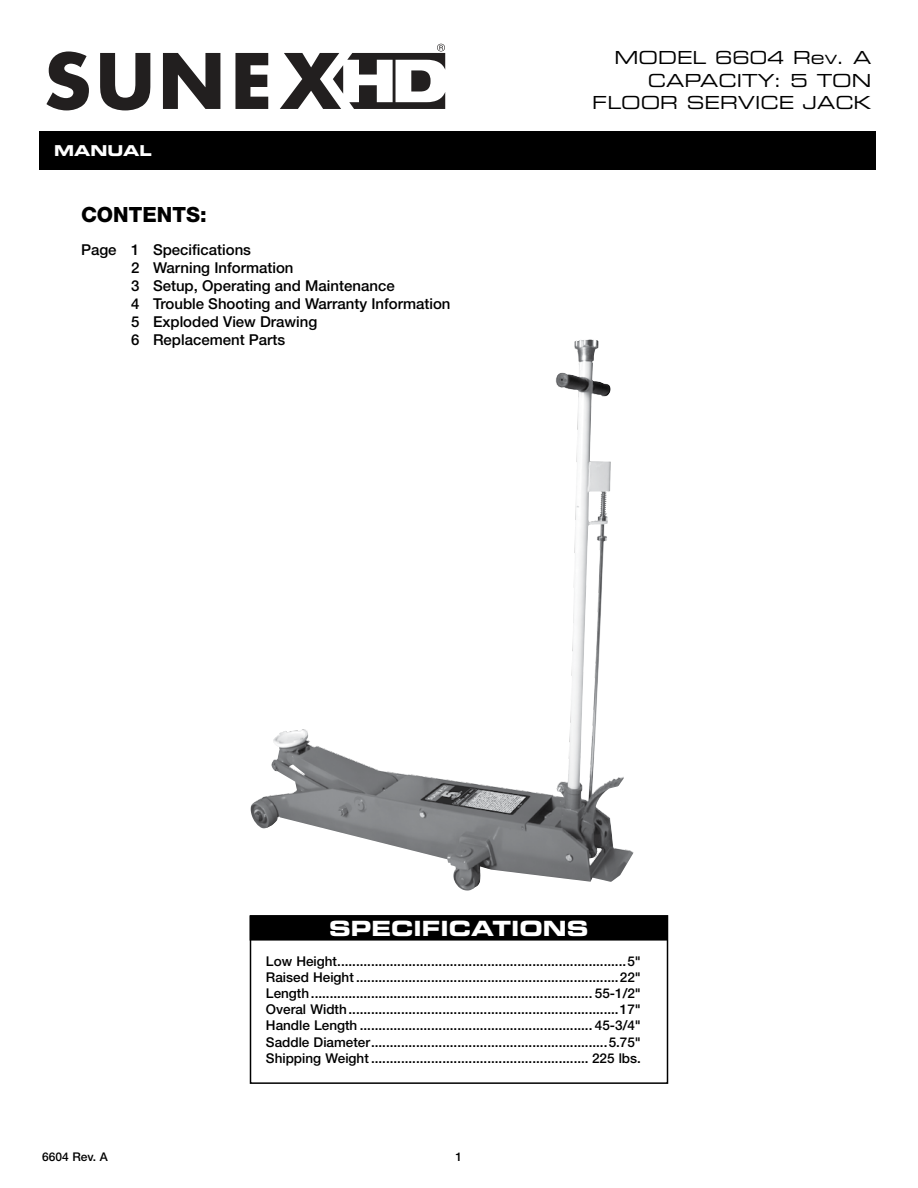
<style>
.page{position:relative;width:918px;height:1188px;background:#fff}
.page>*{position:absolute;margin:0;border:0;box-sizing:border-box;transform-origin:0 0}
.t1{font:21px "Eurostile LT Std Bold Ex 2";color:#fff}
.t2{font:800 21px "Helvetica Neue LT Std";color:#000}
.t3{font:18px/22.5px "Eurostile LT Std Ex 2";color:#000;text-align:right}
.t4{font:500 15px/18px "Helvetica Neue LT Std";color:#000}
.t5{font:15px "Eurostile LT Std Bold Ex 2";color:#fff}
.t6{font:500 13.5px/16.2px "Helvetica Neue LT Std";color:#000;text-align:justify}
.t7{font:500 12px "Helvetica Neue LT Std";color:#000}
</style>
<div class="page">
<div style="left:250px;top:916px;width:417px;height:24px;background:#000"></div>
<div style="left:250px;top:915px;width:418px;height:169px;border:2px solid #000"></div>
<div style="left:39px;top:132px;width:837px;height:38px;background:#000"></div>
<svg style="left:46px;top:51px;width:43px;height:59px"></svg>
<svg style="left:100px;top:53px;width:50px;height:57px"></svg>
<svg style="left:163px;top:53px;width:57px;height:56px"></svg>
<svg style="left:235px;top:53px;width:33px;height:56px"></svg>
<svg style="left:280px;top:44px;width:165px;height:65px"></svg>
<img style="left:251px;top:339px;width:383px;height:552px">
<p class="t5" style="left:54px;top:140px;width:99px">MANUAL</p>
<h1 class="t2" style="left:81px;top:202px;width:127px">CONTENTS:</h1>
<p class="t4" style="left:131px;top:241px;width:321px;text-indent:-50px">Page 1 Specifications<br>2 Warning Information<br>3 Setup, Operating and Maintenance<br>4 Trouble Shooting and Warranty Information<br>5 Exploded View Drawing<br>6 Replacement Parts</p>
<h2 class="t3" style="left:592px;top:46px;width:281px">MODEL 6604 Rev. A<br>CAPACITY: 5 TON<br>FLOOR SERVICE JACK</h2>
<h1 class="t1" style="left:329px;top:914px;width:261px">SPECIFICATIONS</h1>
<p class="t6" style="left:266px;top:953px;width:377px">Low Height.............................................................................5" Raised Height ......................................................................22" Length........................................................................... 55-1/2" Overal Width........................................................................17" Handle Length .............................................................. 45-3/4" Saddle Diameter...............................................................5.75" Shipping Weight .......................................................... 225 lbs.</p>
<p class="t7" style="left:42px;top:1150px;width:67px">6604 Rev. A</p>
<p class="t7" style="left:456px;top:1150px;width:8px">1</p>
</div>
